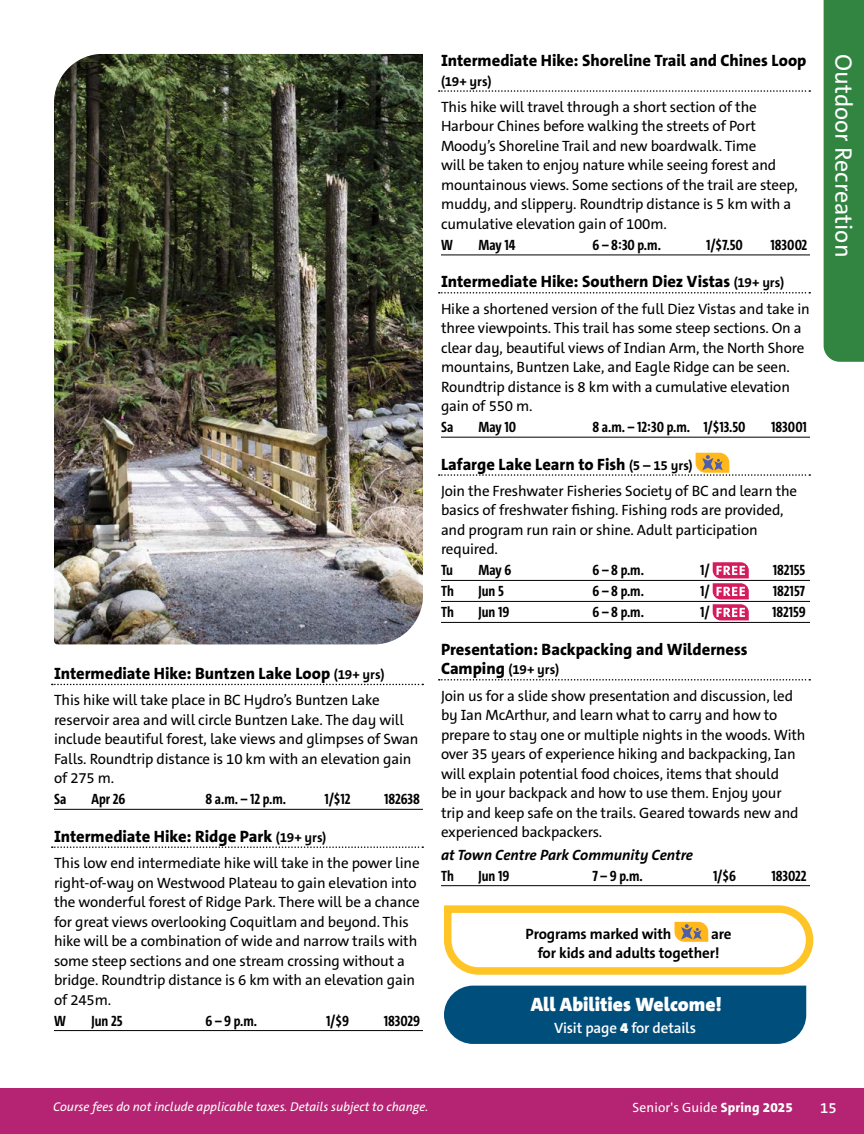
<style>
.page{position:relative;width:864px;height:1134px;background:#fff}
.page>*{position:absolute;margin:0;border:0;box-sizing:border-box;transform-origin:0 0}
.t1{font:24px "The Sans C5";color:#fff}
.Pullout_-_Title{font:900 19.5px "The Sans C5";color:#fff}
.Program_Copy{font:800 16.5px "The Sans C5";color:#000}
.Description{font:15px/19.5px "The Sans C5";letter-spacing:-.01em;color:#000}
.Details{font:700 15px "The Sans Cd";color:#000}
.Pullout_Body{font:700 15px/19.5px "The Sans C5";letter-spacing:-.01em;color:#000}
.Location{font:italic 700 15px "The Sans C5";color:#000}
.Pullout_Body-2{font:600 15px "The Sans C5";letter-spacing:-.01em;color:#fff}
.Program_Copy-2{font:700 13.5px "The Sans C5";letter-spacing:-.005em;color:#000}
.t2{font:13.5px "The Sans C5";letter-spacing:.01em;color:#fff}
.t3{font:italic 12.75px "The Sans C5";color:#fff}
.s1{font-weight:700;font-size:13.5px}
.s2{font-weight:800;font-size:16.5px}
.s3{font-weight:900}
.s4{font-weight:800}
</style>
<div class="page">
<svg style="left:52px;top:684px;width:371px;height:1px"></svg>
<hr style="left:54px;top:809px;width:369px;height:1px;background:#000">
<svg style="left:52px;top:846px;width:371px;height:2px"></svg>
<hr style="left:54px;top:1030px;width:369px;height:1px;background:#000">
<svg style="left:439px;top:90px;width:371px;height:2px"></svg>
<hr style="left:441px;top:255px;width:369px;height:1px;background:#000">
<svg style="left:439px;top:292px;width:371px;height:2px"></svg>
<hr style="left:441px;top:437px;width:369px;height:1px;background:#000">
<hr style="left:441px;top:580px;width:369px;height:1px;background:#000">
<hr style="left:441px;top:601px;width:369px;height:1px;background:#000">
<hr style="left:441px;top:622px;width:369px;height:1px;background:#000">
<svg style="left:439px;top:679px;width:371px;height:2px"></svg>
<hr style="left:441px;top:885px;width:369px;height:1px;background:#000">
<svg style="left:439px;top:453px;width:371px;height:23px"></svg>
<svg style="left:713px;top:562px;width:36px;height:58px"></svg>
<svg style="left:444px;top:905px;width:370px;height:70px"></svg>
<img style="left:54px;top:54px;width:369px;height:590px">
<div style="left:444px;top:986px;width:362px;height:58px;background:#004e7c"></div>
<div style="left:0;top:1088px;width:864px;height:46px;background:#b42472"></div>
<div style="left:824px;top:0;width:40px;height:362px;background:#328541"></div>
<p class="Program_Copy" style="left:54px;top:663px;width:332px">Intermediate Hike: Buntzen Lake Loop <span class="s1">(19+ yrs)</span></p>
<p class="Description" style="left:54px;top:691px;width:366px">This hike will take place in BC Hydro’s Buntzen Lake reservoir area and will circle Buntzen Lake. The day will include beautiful forest, lake views and glimpses of Swan Falls. Roundtrip distance is 10 km with an elevation gain of 275 m.</p>
<p class="Details" style="left:54px;top:790px;width:14px">Sa</p>
<p class="Details" style="left:92px;top:790px;width:35px">Apr 26</p>
<p class="Details" style="left:206px;top:790px;width:82px">8 a.m. – 12 p.m.</p>
<p class="Details" style="left:324px;top:790px;width:28px">1/$12</p>
<p class="Details" style="left:384px;top:790px;width:37px">182638</p>
<p class="Program_Copy" style="left:54px;top:826px;width:274px">Intermediate Hike: Ridge Park <span class="s1">(19+ yrs)</span></p>
<p class="Description" style="left:54px;top:853px;width:367px">This low end intermediate hike will take in the power line right-of-way on Westwood Plateau to gain elevation into the wonderful forest of Ridge Park. There will be a chance for great views overlooking Coquitlam and beyond. This hike will be a combination of wide and narrow trails with some steep sections and one stream crossing without a bridge. Roundtrip distance is 6 km with an elevation gain of 245m.</p>
<p class="Details" style="left:54px;top:1011px;width:13px">W</p>
<p class="Details" style="left:92px;top:1011px;width:33px">Jun 25</p>
<p class="Details" style="left:206px;top:1011px;width:53px">6 – 9 p.m.</p>
<p class="Details" style="left:326px;top:1011px;width:24px">1/$9</p>
<p class="Details" style="left:384px;top:1011px;width:38px">183029</p>
<p class="Program_Copy" style="left:441px;top:50px;width:367px">Intermediate Hike: Shoreline Trail and Chines Loop</p>
<p class="Program_Copy-2" style="left:441px;top:72px;width:52px">(19+ yrs)</p>
<p class="Description" style="left:441px;top:97px;width:358px">This hike will travel through a short section of the Harbour Chines before walking the streets of Port Moody’s Shoreline Trail and new boardwalk. Time<br>will be taken to enjoy nature while seeing forest and mountainous views. Some sections of the trail are steep, muddy, and slippery. Roundtrip distance is 5 km with a cumulative elevation gain of 100m.</p>
<p class="Details" style="left:441px;top:235px;width:13px">W</p>
<p class="Details" style="left:478px;top:235px;width:39px">May 14</p>
<p class="Details" style="left:592px;top:235px;width:70px">6 – 8:30 p.m.</p>
<p class="Details" style="left:706px;top:235px;width:38px">1/$7.50</p>
<p class="Details" style="left:771px;top:235px;width:38px">183002</p>
<p class="Program_Copy" style="left:441px;top:271px;width:345px">Intermediate Hike: Southern Diez Vistas <span class="s1">(19+ yrs)</span></p>
<p class="Description" style="left:441px;top:299px;width:370px">Hike a shortened version of the full Diez Vistas and take in three viewpoints. This trail has some steep sections. On a clear day, beautiful views of Indian Arm, the North Shore mountains, Buntzen Lake, and Eagle Ridge can be seen.<br>Roundtrip distance is 8 km with a cumulative elevation gain of 550 m.</p>
<p class="Details" style="left:441px;top:418px;width:14px">Sa</p>
<p class="Details" style="left:478px;top:418px;width:39px">May 10</p>
<p class="Details" style="left:592px;top:418px;width:155px">8 a.m. – 12:30 p.m. 1/$13.50</p>
<p class="Details" style="left:771px;top:418px;width:37px">183001</p>
<p class="Program_Copy" style="left:441px;top:454px;width:253px">Lafarge Lake Learn to Fish <span class="s1">(5 – 15 yrs)</span></p>
<p class="Description" style="left:441px;top:481px;width:358px">Join the Freshwater Fisheries Society of BC and learn the basics of freshwater fishing. Fishing rods are provided, and program run rain or shine. Adult participation required.</p>
<p class="Details" style="left:441px;top:561px;width:13px">Tu</p>
<p class="Details" style="left:478px;top:561px;width:34px">May 6</p>
<p class="Details" style="left:592px;top:561px;width:53px">6 – 8 p.m.</p>
<p class="Details" style="left:700px;top:561px;width:11px">1/</p>
<p class="Details" style="left:773px;top:561px;width:34px">182155</p>
<p class="Details" style="left:441px;top:582px;width:14px">Th</p>
<p class="Details" style="left:478px;top:582px;width:27px">Jun 5</p>
<p class="Details" style="left:592px;top:582px;width:53px">6 – 8 p.m.</p>
<p class="Details" style="left:700px;top:582px;width:11px">1/</p>
<p class="Details" style="left:773px;top:582px;width:34px">182157</p>
<p class="Details" style="left:441px;top:603px;width:14px">Th</p>
<p class="Details" style="left:478px;top:603px;width:32px">Jun 19</p>
<p class="Details" style="left:592px;top:603px;width:53px">6 – 8 p.m.</p>
<p class="Details" style="left:700px;top:603px;width:11px">1/</p>
<p class="Details" style="left:772px;top:603px;width:35px">182159</p>
<p class="Program_Copy" style="left:441px;top:639px;width:308px">Presentation: Backpacking and Wilderness</p>
<p class="Program_Copy-2" style="left:441px;top:661px;width:120px"><span class="s2">Camping</span> (19+ yrs)</p>
<p class="Description" style="left:441px;top:686px;width:366px">Join us for a slide show presentation and discussion, led by Ian McArthur, and learn what to carry and how to prepare to stay one or multiple nights in the woods. With over 35 years of experience hiking and backpacking, Ian will explain potential food choices, items that should<br>be in your backpack and how to use them. Enjoy your trip and keep safe on the trails. Geared towards new and experienced backpackers.</p>
<p class="Location" style="left:441px;top:845px;width:254px">at Town Centre Park Community Centre</p>
<p class="Details" style="left:441px;top:866px;width:14px">Th</p>
<p class="Details" style="left:478px;top:866px;width:32px">Jun 19</p>
<p class="Details" style="left:592px;top:866px;width:52px">7 – 9 p.m.</p>
<p class="Details" style="left:713px;top:866px;width:24px">1/$6</p>
<p class="Details" style="left:771px;top:866px;width:37px">183022</p>
<p class="Pullout_Body" style="left:526px;top:924px;width:147px">Programs marked with</p>
<p class="Pullout_Body" style="left:538px;top:924px;width:196px;text-indent:174px">are for kids and adults together!</p>
<p class="Pullout_-_Title" style="left:531px;top:992px;width:193px">All Abilities Welcome!</p>
<p class="Pullout_Body-2" style="left:554px;top:1019px;width:143px">Visit page <span class="s3">4</span> for details</p>
<h1 class="t1" style="left:859px;top:54px;width:205px;rotate:90deg">Outdoor Recreation</h1>
<p class="t3" style="left:53px;top:1099px;width:377px">Course fees do not include applicable taxes. Details subject to change.</p>
<p class="t2" style="left:633px;top:1099px;width:162px">Senior's Guide <span class="s4">Spring 2025</span></p>
<p class="Pullout_Body-2" style="left:820px;top:1098px;width:18px">15</p>
</div>
